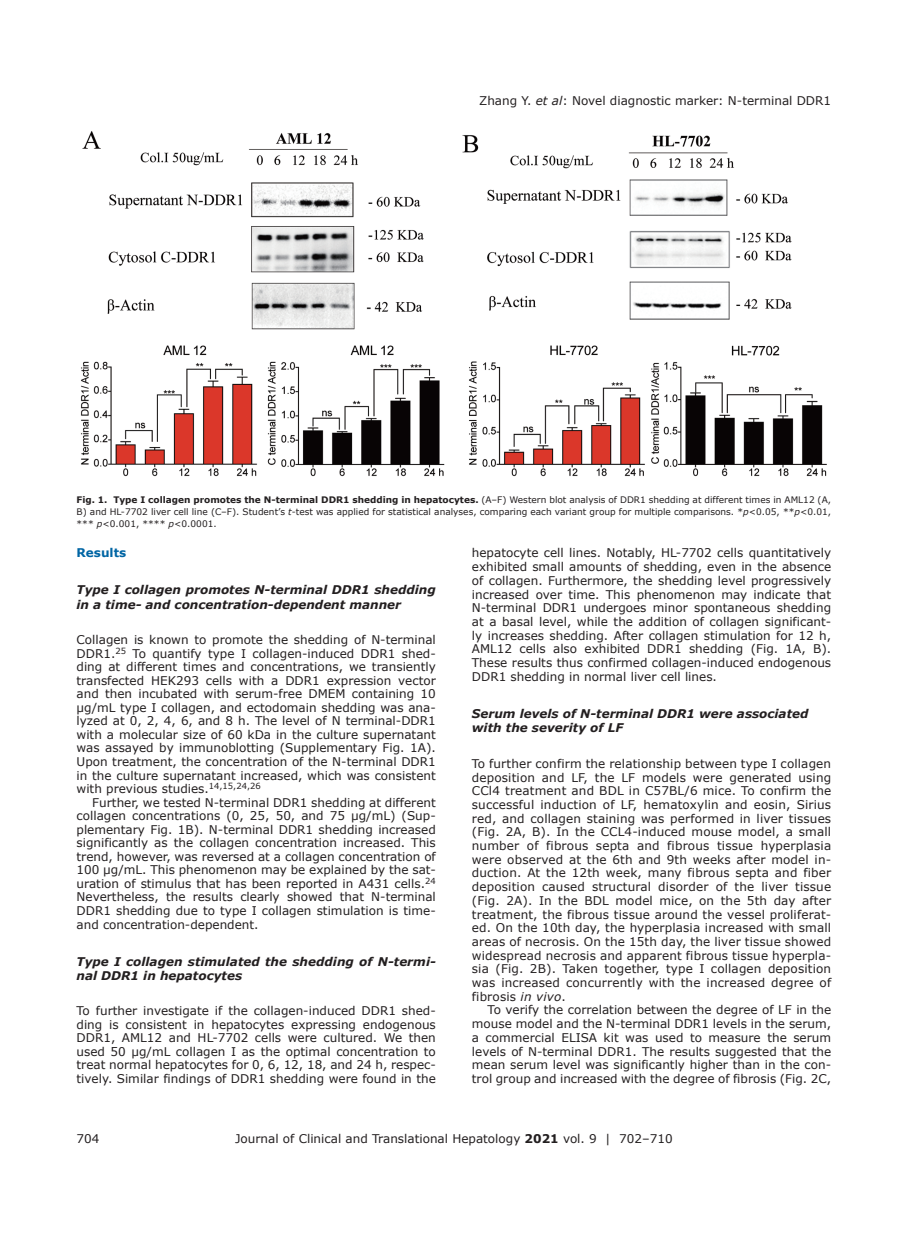
<style>
.page{position:relative;width:919px;height:1238px;background:#fff}
.page>*{position:absolute;margin:0;border:0;box-sizing:border-box;transform-origin:0 0}
.t1{font:12px/13.6px "Verdana";color:#231f20;text-align:justify}
.t2{font:italic 700 12px/14.4px "Verdana";color:#231f20}
.t3{font:700 12px "Verdana";color:#0065a4}
.t4{font:9px/12px "Verdana";color:#231f20;text-align:justify}
.s1{font-style:italic}
.s2{font-weight:700}
</style>
<div class="page">
<img style="left:81px;top:131px;width:746px;height:346px">
<p class="t1" style="left:479px;top:93px;width:353px">Zhang Y. <span class="s1">et al</span>: Novel diagnostic marker: N-terminal DDR1</p>
<p class="t4" style="left:76px;top:494px;width:756px"><span class="s2">Fig. 1. Type I collagen promotes the N-terminal DDR1 shedding in hepatocytes.</span> (A–F) Western blot analysis of DDR1 shedding at different times in AML12 (A, B) and HL-7702 liver cell line (C–F). Student’s <span class="s1">t</span>-test was applied for statistical analyses, comparing each variant group for multiple comparisons. *<span class="s1">p</span>&lt;0.05, **<span class="s1">p</span>&lt;0.01, *** <span class="s1">p</span>&lt;0.001, **** <span class="s1">p</span>&lt;0.0001.</p>
<p class="t3" style="left:77px;top:544px;width:51px">Results</p>
<p class="t2" style="left:77px;top:582px;width:361px">Type I collagen promotes N-terminal DDR1 shedding in a time- and concentration-dependent manner</p>
<p class="t1" style="left:76px;top:633px;width:361px">Collagen is known to promote the shedding of N-terminal DDR1.<sup>25</sup> To quantify type I collagen-induced DDR1 shed&shy;ding at different times and concentrations, we transiently transfected HEK293 cells with a DDR1 expression vector and then incubated with serum-free DMEM containing 10 µg/mL type I collagen, and ectodomain shedding was ana&shy;lyzed at 0, 2, 4, 6, and 8 h. The level of N terminal-DDR1 with a molecular size of 60 kDa in the culture supernatant was assayed by immunoblotting (Supplementary Fig. 1A).<br>Upon treatment, the concentration of the N-terminal DDR1 in the culture supernatant increased, which was consistent with previous studies.<sup>14,15,24,26</sup></p>
<p class="t1" style="left:76px;top:795px;width:361px;text-indent:16px">Further, we tested N-terminal DDR1 shedding at different collagen concentrations (0, 25, 50, and 75 µg/mL) (Sup&shy;plementary Fig. 1B). N-terminal DDR1 shedding increased significantly as the collagen concentration increased. This trend, however, was reversed at a collagen concentration of 100 µg/mL. This phenomenon may be explained by the sat&shy;uration of stimulus that has been reported in A431 cells.<sup>24<br></sup>Nevertheless, the results clearly showed that N-terminal DDR1 shedding due to type I collagen stimulation is time&shy;and concentration-dependent.</p>
<p class="t2" style="left:76px;top:953px;width:361px">Type I collagen stimulated the shedding of N-termi&shy;nal DDR1 in hepatocytes</p>
<p class="t1" style="left:76px;top:1003px;width:361px">To further investigate if the collagen-induced DDR1 shed&shy;ding is consistent in hepatocytes expressing endogenous DDR1, AML12 and HL-7702 cells were cultured. We then used 50 µg/mL collagen I as the optimal concentration to treat normal hepatocytes for 0, 6, 12, 18, and 24 h, respec&shy;tively. Similar findings of DDR1 shedding were found in the</p>
<p class="t1" style="left:472px;top:546px;width:361px">hepatocyte cell lines. Notably, HL-7702 cells quantitatively exhibited small amounts of shedding, even in the absence of collagen. Furthermore, the shedding level progressively increased over time. This phenomenon may indicate that N-terminal DDR1 undergoes minor spontaneous shedding at a basal level, while the addition of collagen significant&shy;ly increases shedding. After collagen stimulation for 12 h, AML12 cells also exhibited DDR1 shedding (Fig. 1A, B).<br>These results thus confirmed collagen-induced endogenous DDR1 shedding in normal liver cell lines.</p>
<p class="t2" style="left:472px;top:706px;width:338px">Serum levels of N-terminal DDR1 were associated with the severity of LF</p>
<p class="t1" style="left:472px;top:756px;width:361px">To further confirm the relationship between type I collagen deposition and LF, the LF models were generated using CCl4 treatment and BDL in C57BL/6 mice. To confirm the successful induction of LF, hematoxylin and eosin, Sirius red, and collagen staining was performed in liver tissues (Fig. 2A, B). In the CCL4-induced mouse model, a small number of fibrous septa and fibrous tissue hyperplasia were observed at the 6th and 9th weeks after model in&shy;duction. At the 12th week, many fibrous septa and fiber deposition caused structural disorder of the liver tissue (Fig. 2A). In the BDL model mice, on the 5th day after treatment, the fibrous tissue around the vessel proliferat&shy;ed. On the 10th day, the hyperplasia increased with small areas of necrosis. On the 15th day, the liver tissue showed widespread necrosis and apparent fibrous tissue hyperpla&shy;sia (Fig. 2B). Taken together, type I collagen deposition was increased concurrently with the increased degree of fibrosis <span class="s1">in vivo</span>.</p>
<p class="t1" style="left:472px;top:1003px;width:361px;text-indent:16px">To verify the correlation between the degree of LF in the mouse model and the N-terminal DDR1 levels in the serum, a commercial ELISA kit was used to measure the serum levels of N-terminal DDR1. The results suggested that the mean serum level was significantly higher than in the con&shy;trol group and increased with the degree of fibrosis (Fig. 2C,</p>
<p class="t1" style="left:77px;top:1131px;width:24px">704</p>
<p class="t1" style="left:235px;top:1131px;width:439px">Journal of Clinical and Translational Hepatology <span class="s2">2021</span> vol. 9 | 702–710</p>
</div>
